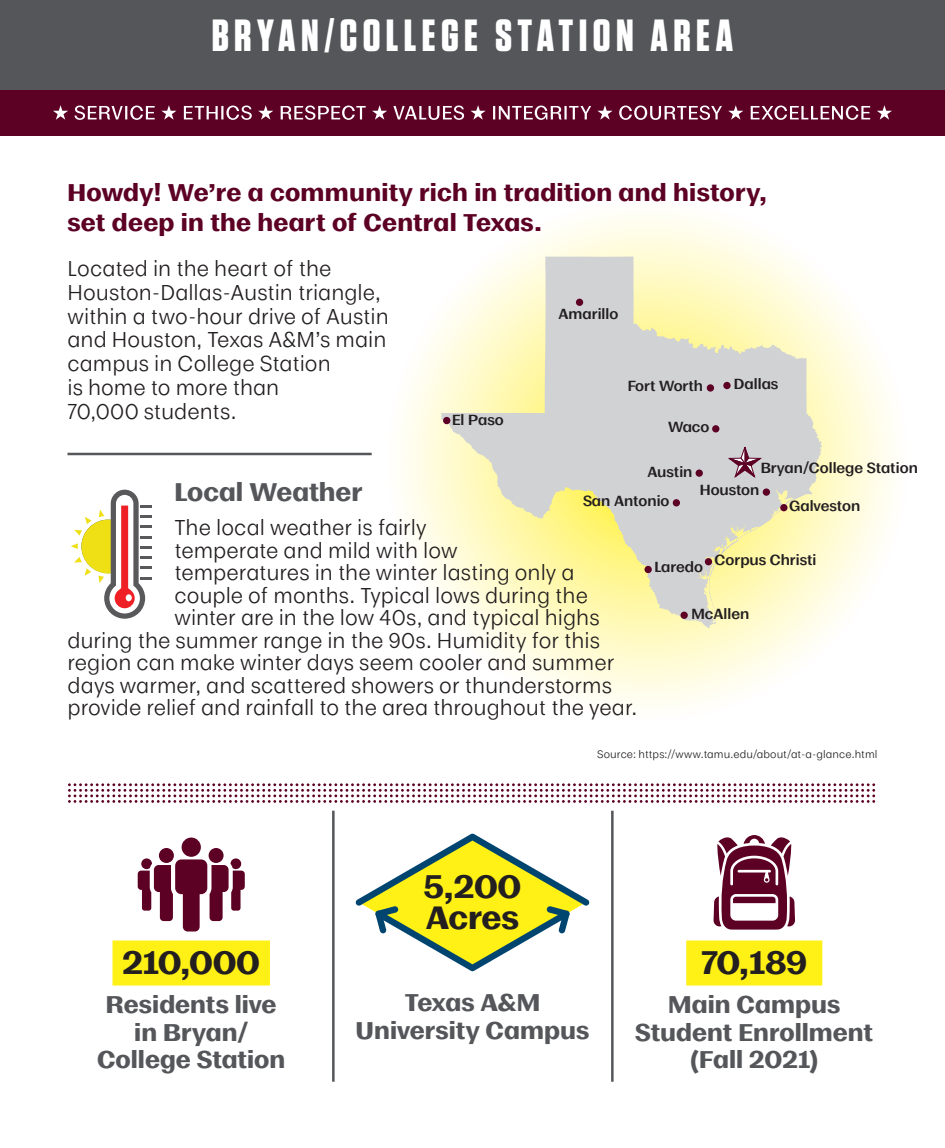
<style>
.page{position:relative;width:945px;height:1148px;background:#fff}
.page>*{position:absolute;margin:0;border:0;box-sizing:border-box;transform-origin:0 0}
.t1{font:700 45px "Tungsten";letter-spacing:.12em;color:#fff}
.stat{font:700 30px "Moriston";letter-spacing:-.015em;color:#231f20}
.body{font:700 23.75px "Moriston";letter-spacing:-.005em;color:#54565a}
.stat-2{font:700 22.5px/27.5px "Moriston";color:#54565a;text-align:center}
.t2{font:700 22.5px/30px "Moriston";letter-spacing:.01em;color:#5c0024}
.body-2{font:20px/23.8px "Moriston";letter-spacing:-.005em;color:#231f20}
.t3{font:600 13.5px "Moriston";color:#231f20}
.t4{font:10px "Moriston";letter-spacing:.005em;color:#231f20}
</style>
<div class="page">
<div style="left:0;top:0;width:945px;height:135px;background:#54565a"></div>
<div style="left:0;top:90px;width:945px;height:45px;background:#5c0024"></div>
<svg style="left:53px;top:105px;width:839px;height:15px"></svg>
<svg style="left:368px;top:180px;width:559px;height:559px"></svg>
<svg style="left:441px;top:256px;width:381px;height:372px;background:#e9e7ca"></svg>
<svg style="left:776px;top:506px;width:10px;height:8px"></svg>
<svg style="left:709px;top:536px;width:34px;height:84px;background:#f7f1ae"></svg>
<svg style="left:728px;top:444px;width:35px;height:35px"></svg>
<div style="left:723px;top:382px;width:8px;height:7px;background:#5c0024;border-radius:50%"></div>
<div style="left:712px;top:425px;width:7px;height:7px;background:#5c0024;border-radius:50%"></div>
<div style="left:707px;top:384px;width:7px;height:7px;background:#5c0024;border-radius:50%"></div>
<div style="left:763px;top:488px;width:7px;height:8px;background:#5c0024;border-radius:50%"></div>
<div style="left:696px;top:469px;width:7px;height:8px;background:#5c0024;border-radius:50%"></div>
<div style="left:780px;top:504px;width:8px;height:7px;background:#5c0024;border-radius:50%"></div>
<div style="left:673px;top:499px;width:7px;height:7px;background:#5c0024;border-radius:50%"></div>
<div style="left:705px;top:558px;width:7px;height:7px;background:#5c0024;border-radius:50%"></div>
<div style="left:645px;top:566px;width:7px;height:7px;background:#5c0024;border-radius:50%"></div>
<div style="left:681px;top:611px;width:7px;height:8px;background:#5c0024;border-radius:50%"></div>
<div style="left:443px;top:417px;width:7px;height:7px;background:#5c0024;border-radius:50%"></div>
<div style="left:576px;top:299px;width:7px;height:7px;background:#5c0024;border-radius:50%"></div>
<div style="left:686px;top:940px;width:136px;height:45px;background:#fff116"></div>
<svg style="left:355px;top:833px;width:235px;height:138px"></svg>
<div style="left:112px;top:940px;width:158px;height:45px;background:#fff116"></div>
<svg style="left:138px;top:837px;width:107px;height:94px"></svg>
<svg style="left:714px;top:835px;width:81px;height:94px"></svg>
<hr style="left:68px;top:453px;width:304px;height:2px;background:#54565a">
<hr style="left:332px;top:810px;width:3px;height:271px;background:#54565a">
<hr style="left:611px;top:810px;width:3px;height:271px;background:#54565a">
<svg style="left:71px;top:489px;width:81px;height:129px"></svg>
<svg style="left:68px;top:783px;width:807px;height:19px"></svg>
<h1 class="t1" style="left:212px;top:11px;width:523px">BRYAN/COLLEGE STATION AREA</h1>
<h2 class="t2" style="left:68px;top:176px;width:701px">Howdy! We’re a community rich in tradition and history, set deep in the heart of Central Texas.</h2>
<p class="body-2" style="left:68px;top:255px;width:323px">Located in the heart of the<br>Houston-Dallas-Austin triangle, within a two-hour drive of Austin and Houston, Texas A&amp;M’s main campus in College Station<br>is home to more than<br>70,000 students.</p>
<p class="t3" style="left:559px;top:303px;width:61px">Amarillo</p>
<p class="t3" style="left:734px;top:373px;width:46px">Dallas</p>
<p class="t3" style="left:628px;top:375px;width:77px">Fort Worth</p>
<p class="t3" style="left:452px;top:409px;width:53px">El Paso</p>
<p class="t3" style="left:668px;top:416px;width:43px">Waco</p>
<p class="t3" style="left:648px;top:461px;width:47px">Austin</p>
<p class="t3" style="left:761px;top:456px;width:159px">Bryan/College Station</p>
<p class="body" style="left:174px;top:473px;width:190px">Local Weather</p>
<p class="body-2" style="left:174px;top:514px;width:254px">The local weather is fairly</p>
<p class="body-2" style="left:174px;top:537px;width:285px">temperate and mild with low</p>
<p class="body-2" style="left:174px;top:559px;width:402px">temperatures in the winter lasting only a</p>
<p class="body-2" style="left:174px;top:582px;width:415px">couple of months. Typical lows during the</p>
<p class="body-2" style="left:174px;top:604px;width:427px">winter are in the low 40s, and typical highs</p>
<p class="body-2" style="left:68px;top:627px;width:534px">during the summer range in the 90s. Humidity for this</p>
<p class="body-2" style="left:68px;top:649px;width:549px">region can make winter days seem cooler and summer</p>
<p class="body-2" style="left:68px;top:672px;width:546px">days warmer, and scattered showers or thunderstorms</p>
<p class="body-2" style="left:68px;top:694px;width:571px">provide relief and rainfall to the area throughout the year.</p>
<p class="t3" style="left:700px;top:479px;width:61px">Houston</p>
<p class="t3" style="left:583px;top:490px;width:88px">San Antonio</p>
<p class="t3" style="left:789px;top:495px;width:73px">Galveston</p>
<p class="t3" style="left:715px;top:549px;width:103px">Corpus Christi</p>
<p class="t3" style="left:654px;top:556px;width:50px">Laredo</p>
<p class="t3" style="left:691px;top:603px;width:59px">McAllen</p>
<p class="stat" style="left:122px;top:939px;width:139px">210,000</p>
<p class="stat-2" style="left:97px;top:989px;width:190px">Residents live in Bryan/<br>College Station</p>
<p class="t4" style="left:597px;top:746px;width:282px">Source: https://www.tamu.edu/about/at-a-glance.html</p>
<p class="stat" style="left:424px;top:862px;width:99px">5,200</p>
<p class="stat" style="left:426px;top:894px;width:95px">Acres</p>
<p class="stat-2" style="left:356px;top:988px;width:235px">Texas A&amp;M<br>University Campus</p>
<p class="stat" style="left:701px;top:939px;width:107px">70,189</p>
<p class="stat-2" style="left:635px;top:989px;width:240px">Main Campus<br>Student Enrollment (Fall 2021)</p>
</div>
